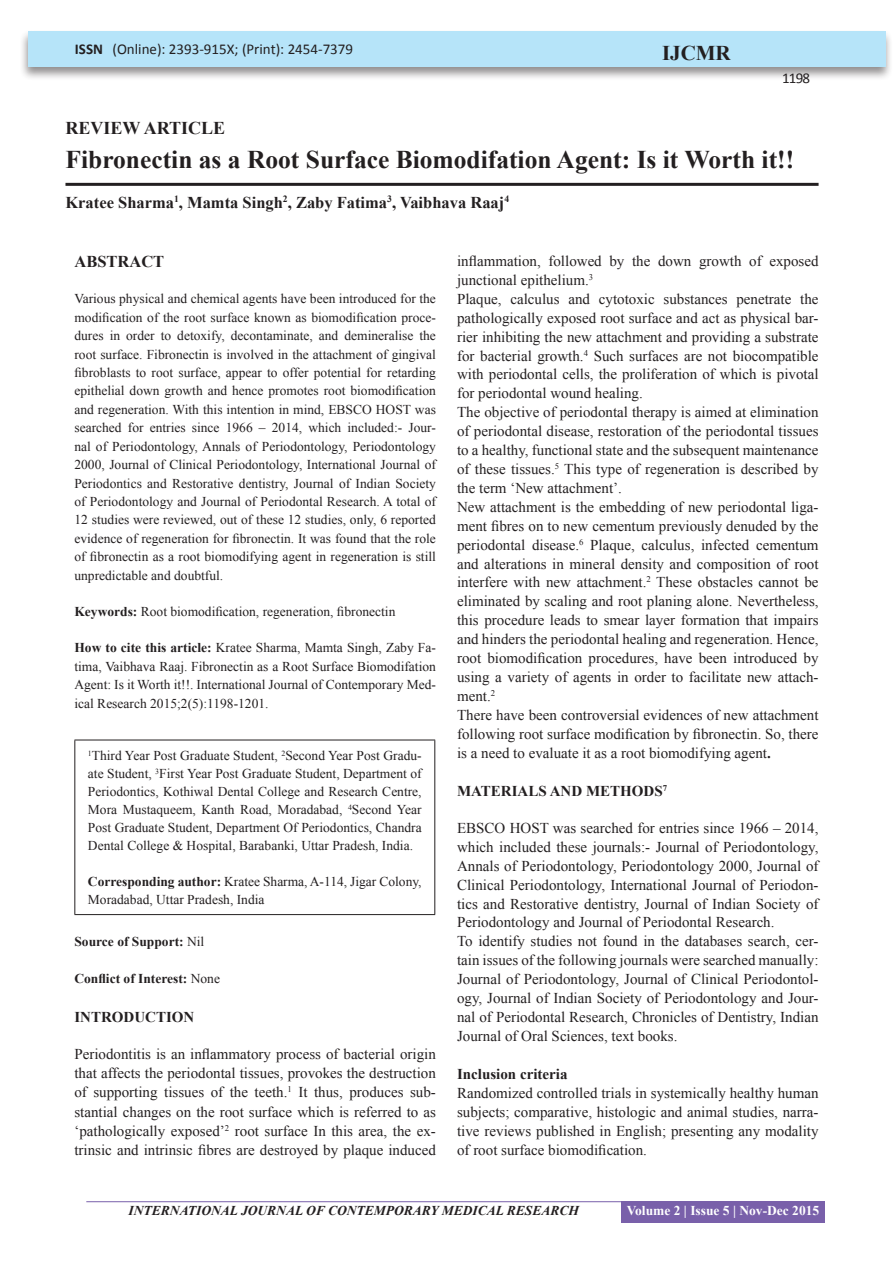
<style>
.page{position:relative;width:893px;height:1263px;background:#fff}
.page>*{position:absolute;margin:0;border:0;box-sizing:border-box;transform-origin:0 0}
.A_Title_New{font:700 25.5px "Times New Roman";color:#231f20}
.t1{font:700 21px "Times New Roman";color:#231f20}
.AT_new{font:700 18px "Times New Roman";color:#231f20}
.AU-New{font:700 16.5px "Times New Roman";color:#231f20}
.ABS_new{font:700 16.5px "Times New Roman";color:#231f20}
.TX_New{font:15px/18.9px "Times New Roman";color:#231f20;text-align:justify}
.t2{font:700 15px "Times New Roman";color:#231f20}
.t3{font:15px "Calibri";color:#231f20}
.ABS_TEXT_New{font:13.5px/18.5px "Times New Roman";color:#231f20;text-align:justify}
.Affi_New{font:13.5px/18px "Times New Roman";color:#231f20;text-align:justify}
.HTC_new{font:13.5px/18.5px "Times New Roman";color:#231f20;text-align:justify}
.Corresponding{font:13.5px/18px "Times New Roman";color:#231f20}
.Keyword_New{font:13.5px "Times New Roman";color:#231f20}
.t4{font:italic 700 13.5px "Times New Roman";color:#231f20}
.t5{font:700 13.5px "Times New Roman";color:#fff}
.COI_New{font:700 13.5px "Times New Roman";color:#231f20}
.SOS_New{font:700 13.5px "Times New Roman";color:#231f20}
.s1{font-weight:700}
.s2{font-weight:400}
</style>
<div class="page">
<div style="left:19px;top:29px;width:874px;height:52px;background:#231f20;opacity:.5"></div>
<div style="left:28px;top:31px;width:857px;height:35px;background:#b6e4f9"></div>
<hr style="left:86px;top:1201px;width:586px;height:1px;background:#7960aa">
<div style="left:621px;top:1201px;width:204px;height:22px;background:#7960aa"></div>
<hr style="left:65px;top:183px;width:754px;height:3px;background:#231f20">
<hr style="left:74px;top:740px;width:361px;height:1px;background:#231f20">
<hr style="left:74px;top:740px;width:1px;height:174px;background:#231f20">
<hr style="left:434px;top:740px;width:1px;height:174px;background:#231f20">
<hr style="left:74px;top:914px;width:361px;height:1px;background:#231f20">
<p class="t3" style="left:75px;top:40px;width:280px"><span class="s1">ISSN</span> (Online): 2393-915X; (Print): 2454-7379</p>
<h2 class="t1" style="left:662px;top:39px;width:70px">IJCMR</h2>
<p class="t3" style="left:782px;top:69px;width:30px">1198</p>
<p class="AT_new" style="left:65px;top:115px;width:161px">REVIEW ARTICLE</p>
<p class="A_Title_New" style="left:65px;top:142px;width:730px">Fibronectin as a Root Surface Biomodifation Agent: Is it Worth it!!</p>
<p class="AU-New" style="left:65px;top:191px;width:445px">Kratee Sharma<sup>1</sup>, Mamta Singh<sup>2</sup>, Zaby Fatima<sup>3</sup>, Vaibhava Raaj<sup>4</sup></p>
<p class="ABS_new" style="left:74px;top:250px;width:91px">ABSTRACT</p>
<p class="ABS_TEXT_New" style="left:74px;top:289px;width:363px">Various physical and chemical agents have been introduced for the modification of the root surface known as biomodification proce&shy;dures in order to detoxify, decontaminate, and demineralise the root surface. Fibronectin is involved in the attachment of gingival fibroblasts to root surface, appear to offer potential for retarding epithelial down growth and hence promotes root biomodification and regeneration. With this intention in mind, EBSCO HOST was searched for entries since 1966 – 2014, which included:- Jour&shy;nal of Periodontology, Annals of Periodontology, Periodontology 2000, Journal of Clinical Periodontology, International Journal of Periodontics and Restorative dentistry, Journal of Indian Society of Periodontology and Journal of Periodontal Research. A total of 12 studies were reviewed, out of these 12 studies, only, 6 reported evidence of regeneration for fibronectin. It was found that the role of fibronectin as a root biomodifying agent in regeneration is still unpredictable and doubtful.</p>
<p class="Keyword_New" style="left:74px;top:602px;width:322px"><span class="s1">Keywords:</span> Root biomodification, regeneration, fibronectin</p>
<p class="HTC_new" style="left:74px;top:638px;width:363px"><span class="s1">How to cite this article:</span> Kratee Sharma, Mamta Singh, Zaby Fa&shy;tima, Vaibhava Raaj. Fibronectin as a Root Surface Biomodifation Agent: Is it Worth it!!. International Journal of Contemporary Med&shy;ical Research 2015;2(5):1198-1201.</p>
<p class="Affi_New" style="left:88px;top:746px;width:335px"><sup>1</sup>Third Year Post Graduate Student, <sup>2</sup>Second Year Post Gradu&shy;ate Student, <sup>3</sup>First Year Post Graduate Student, Department of Periodontics, Kothiwal Dental College and Research Centre, Mora Mustaqueem, Kanth Road, Moradabad, <sup>4</sup>Second Year Post Graduate Student, Department Of Periodontics, Chandra Dental College &amp; Hospital, Barabanki, Uttar Pradesh, India.</p>
<p class="Corresponding" style="left:88px;top:872px;width:335px"><span class="s1">Corresponding author:</span> Kratee Sharma, A-114, Jigar Colony,<br>Moradabad, Uttar Pradesh, India</p>
<p class="SOS_New" style="left:74px;top:932px;width:131px">Source of Support: <span class="s2">Nil</span></p>
<p class="COI_New" style="left:74px;top:969px;width:147px">Conflict of Interest: <span class="s2">None</span></p>
<h1 class="t2" style="left:74px;top:1006px;width:122px">INTRODUCTION</h1>
<p class="TX_New" style="left:74px;top:1044px;width:363px">Periodontitis is an inflammatory process of bacterial origin that affects the periodontal tissues, provokes the destruction of supporting tissues of the teeth.<sup>1</sup> It thus, produces sub&shy;stantial changes on the root surface which is referred to as ‘pathologically exposed’<sup>2</sup> root surface In this area, the ex&shy;trinsic and intrinsic fibres are destroyed by plaque induced</p>
<p class="TX_New" style="left:457px;top:251px;width:363px">inflammation, followed by the down growth of exposed junctional epithelium.<sup>3</sup></p>
<p class="TX_New" style="left:457px;top:289px;width:363px">Plaque, calculus and cytotoxic substances penetrate the pathologically exposed root surface and act as physical bar&shy;rier inhibiting the new attachment and providing a substrate for bacterial growth.<sup>4</sup> Such surfaces are not biocompatible with periodontal cells, the proliferation of which is pivotal for periodontal wound healing.</p>
<p class="TX_New" style="left:457px;top:403px;width:363px">The objective of periodontal therapy is aimed at elimination of periodontal disease, restoration of the periodontal tissues to a healthy, functional state and the subsequent maintenance of these tissues.<sup>5</sup> This type of regeneration is described by the term ‘New attachment’.</p>
<p class="TX_New" style="left:457px;top:497px;width:363px">New attachment is the embedding of new periodontal liga&shy;ment fibres on to new cementum previously denuded by the periodontal disease.<sup>6</sup> Plaque, calculus, infected cementum and alterations in mineral density and composition of root interfere with new attachment.<sup>2</sup> These obstacles cannot be eliminated by scaling and root planing alone. Nevertheless, this procedure leads to smear layer formation that impairs and hinders the periodontal healing and regeneration. Hence, root biomodification procedures, have been introduced by using a variety of agents in order to facilitate new attach&shy;ment.<sup>2</sup></p>
<p class="TX_New" style="left:457px;top:705px;width:363px">There have been controversial evidences of new attachment following root surface modification by fibronectin. So, there is a need to evaluate it as a root biomodifying agent<span class="s1">.</span></p>
<h1 class="t2" style="left:457px;top:781px;width:211px">MATERIALS AND METHODS<sup>7</sup></h1>
<p class="TX_New" style="left:457px;top:818px;width:363px">EBSCO HOST was searched for entries since 1966 – 2014, which included these journals:- Journal of Periodontology, Annals of Periodontology, Periodontology 2000, Journal of Clinical Periodontology, International Journal of Periodon&shy;tics and Restorative dentistry, Journal of Indian Society of Periodontology and Journal of Periodontal Research.</p>
<p class="TX_New" style="left:457px;top:932px;width:363px">To identify studies not found in the databases search, cer&shy;tain issues of the following journals were searched manually:<br>Journal of Periodontology, Journal of Clinical Periodontol&shy;ogy, Journal of Indian Society of Periodontology and Jour&shy;nal of Periodontal Research, Chronicles of Dentistry, Indian Journal of Oral Sciences, text books.</p>
<h2 class="t2" style="left:457px;top:1064px;width:112px">Inclusion criteria</h2>
<p class="TX_New" style="left:457px;top:1083px;width:363px">Randomized controlled trials in systemically healthy human subjects; comparative, histologic and animal studies, narra&shy;tive reviews published in English; presenting any modality of root surface biomodification.</p>
<p class="t4" style="left:129px;top:1201px;width:452px">INTERNATIONAL JOURNAL OF CONTEMPORARY MEDICAL RESEARCH</p>
<p class="t5" style="left:627px;top:1201px;width:194px">Volume 2 | Issue 5 | Nov-Dec 2015</p>
</div>
